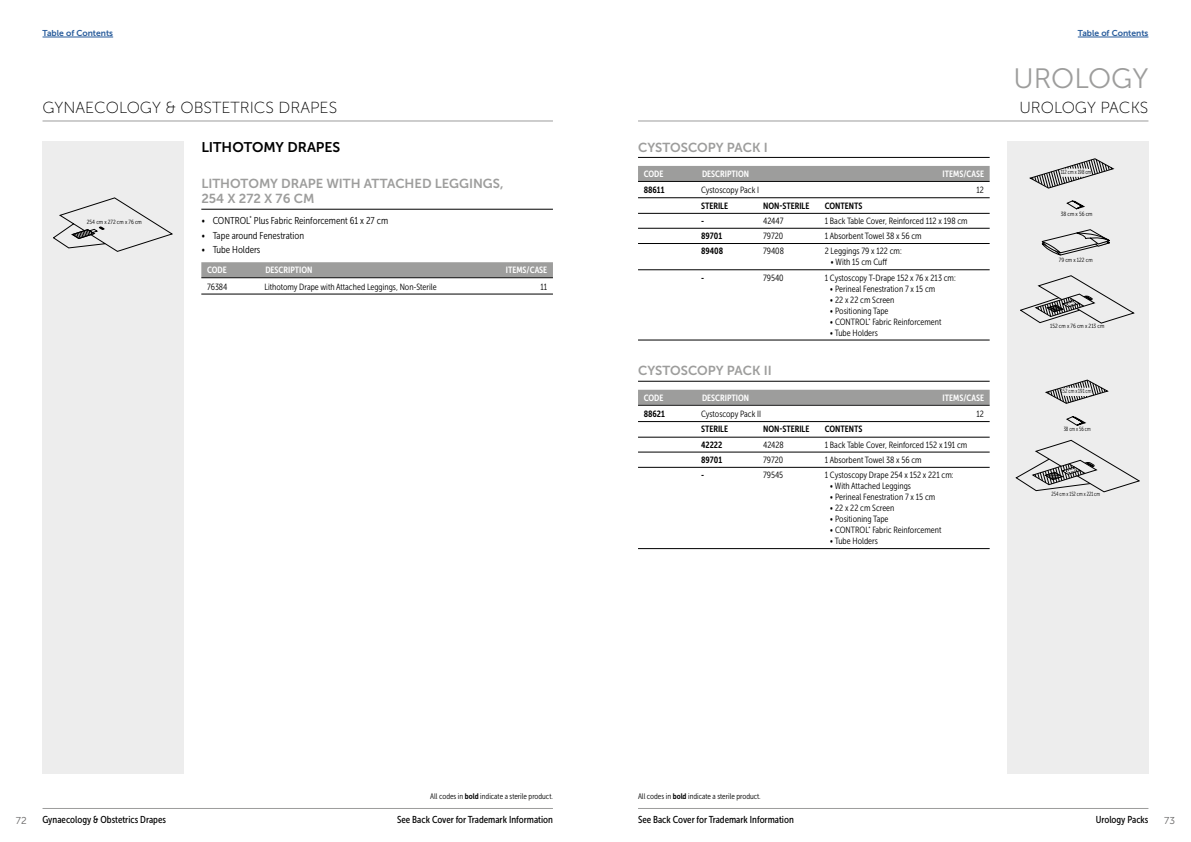
<style>
.page{position:relative;width:1191px;height:842px;background:#fff}
.page>*{position:absolute;margin:0;border:0;box-sizing:border-box;transform-origin:0 0}
.t1{font:28px "Museo Sans 300";color:#9d9d9c}
.t2{font:16px "Museo Sans 100";color:#000}
.t3{font:14px "Museo Sans 700";color:#000}
.t4{font:13px/15.6px "Museo Sans 700";color:#9d9d9c}
.t5{font:10px "Museo Sans Cond 500";color:#000}
.t6{font:10px "Museo Sans Cond 300";color:#000}
.t7{font:10px "Museo Sans 300";color:#646363}
.t8{font:9px "Museo Sans Cond 300";color:#000}
.t9{font:9px "Museo Sans Cond 700";color:#000}
.t10{font:9px "Museo Sans Cond 700";color:#fff}
.t11{font:8.5px "Museo Sans 700";color:#275b9b}
.t12{font:8px "Museo Sans Cond 300";color:#000}
.t13{font:6px "Museo Sans Cond 300";color:#000}
.t14{font:6px "Museo Sans Cond 300";color:#000;scale:.85 1}
.s1{font-family:"Museo Sans Cond 700"}
</style>
<div class="page">
<hr style="left:638px;top:808px;width:510px;height:1px;background:#9d9d9c">
<div style="left:1006px;top:142px;width:142px;height:632px;background:#ededed"></div>
<hr style="left:638px;top:120px;width:510px;height:1px;background:#9d9d9c">
<hr style="left:43px;top:808px;width:510px;height:1px;background:#9d9d9c">
<div style="left:43px;top:142px;width:141px;height:632px;background:#ededed"></div>
<hr style="left:43px;top:120px;width:510px;height:1px;background:#9d9d9c">
<hr style="left:201px;top:209px;width:352px;height:1px;background:#000">
<div style="left:201px;top:262px;width:352px;height:15px;background:#9d9d9c"></div>
<hr style="left:201px;top:277px;width:352px;height:1px;background:#000">
<hr style="left:201px;top:294px;width:352px;height:1px;background:#000">
<svg style="left:53px;top:198px;width:119px;height:54px"></svg>
<hr style="left:638px;top:157px;width:351px;height:1px;background:#000">
<div style="left:638px;top:166px;width:351px;height:15px;background:#9d9d9c"></div>
<hr style="left:638px;top:181px;width:351px;height:1px;background:#000">
<hr style="left:638px;top:198px;width:351px;height:1px;background:#000">
<hr style="left:638px;top:213px;width:351px;height:1px;background:#000">
<hr style="left:638px;top:228px;width:351px;height:1px;background:#000">
<hr style="left:638px;top:243px;width:351px;height:1px;background:#000">
<hr style="left:638px;top:270px;width:351px;height:1px;background:#000">
<hr style="left:638px;top:340px;width:351px;height:1px;background:#000">
<hr style="left:638px;top:381px;width:351px;height:1px;background:#000">
<div style="left:638px;top:390px;width:351px;height:15px;background:#9d9d9c"></div>
<hr style="left:638px;top:405px;width:351px;height:1px;background:#000">
<hr style="left:638px;top:421px;width:351px;height:1px;background:#000">
<hr style="left:638px;top:437px;width:351px;height:1px;background:#000">
<hr style="left:638px;top:452px;width:351px;height:1px;background:#000">
<hr style="left:638px;top:467px;width:351px;height:1px;background:#000">
<hr style="left:638px;top:548px;width:351px;height:1px;background:#000">
<svg style="left:1029px;top:159px;width:84px;height:29px"></svg>
<svg style="left:1066px;top:200px;width:18px;height:10px"></svg>
<svg style="left:1020px;top:275px;width:114px;height:49px"></svg>
<svg style="left:1041px;top:229px;width:69px;height:27px"></svg>
<svg style="left:1066px;top:416px;width:20px;height:10px"></svg>
<svg style="left:1016px;top:440px;width:123px;height:52px"></svg>
<svg style="left:1045px;top:380px;width:63px;height:24px"></svg>
<hr style="left:1077px;top:37px;width:71px;height:1px;background:#275b9b">
<hr style="left:43px;top:37px;width:70px;height:1px;background:#275b9b">
<p class="t11" style="left:43px;top:28px;width:72px">Table of Contents</p>
<p class="t11" style="left:1077px;top:28px;width:72px">Table of Contents</p>
<h2 class="t2" style="left:43px;top:99px;width:296px">GYNAECOLOGY &amp; OBSTETRICS DRAPES</h2>
<h3 class="t3" style="left:201px;top:140px;width:140px">LITHOTOMY DRAPES</h3>
<h3 class="t4" style="left:201px;top:175px;width:304px">LITHOTOMY DRAPE WITH ATTACHED LEGGINGS,<br>254 X 272 X 76 CM</h3>
<p class="t6" style="left:201px;top:215px;width:188px">• CONTROL<sup>*</sup> Plus Fabric Reinforcement 61 x 27 cm</p>
<p class="t6" style="left:201px;top:230px;width:104px">• Tape around Fenestration</p>
<p class="t6" style="left:201px;top:245px;width:61px">• Tube Holders</p>
<p class="t10" style="left:207px;top:265px;width:21px">CODE</p>
<p class="t10" style="left:265px;top:265px;width:49px">DESCRIPTION</p>
<p class="t10" style="left:506px;top:265px;width:43px">ITEMS/CASE</p>
<p class="t8" style="left:207px;top:282px;width:22px">76384</p>
<p class="t8" style="left:264px;top:282px;width:174px">Lithotomy Drape with Attached Leggings, Non-Sterile</p>
<p class="t8" style="left:540px;top:282px;width:8px">11</p>
<p class="t13" style="left:87px;top:218px;width:56px">254 cm x 272 cm x 76 cm</p>
<h3 class="t4" style="left:638px;top:139px;width:131px">CYSTOSCOPY PACK I</h3>
<p class="t10" style="left:643px;top:169px;width:21px">CODE</p>
<p class="t10" style="left:702px;top:169px;width:49px">DESCRIPTION</p>
<p class="t10" style="left:942px;top:169px;width:43px">ITEMS/CASE</p>
<p class="t9" style="left:643px;top:185px;width:22px">88611</p>
<p class="t8" style="left:701px;top:185px;width:60px">Cystoscopy Pack I</p>
<p class="t8" style="left:976px;top:185px;width:9px">12</p>
<p class="t9" style="left:701px;top:200px;width:29px">STERILE</p>
<p class="t9" style="left:763px;top:200px;width:48px">NON-STERILE</p>
<p class="t9" style="left:824px;top:200px;width:39px">CONTENTS</p>
<p class="t9" style="left:701px;top:216px;width:5px">-</p>
<p class="t8" style="left:763px;top:216px;width:22px">42447</p>
<p class="t8" style="left:824px;top:216px;width:144px">1 Back Table Cover, Reinforced 112 x 198 cm</p>
<p class="t9" style="left:701px;top:231px;width:23px">89701</p>
<p class="t8" style="left:763px;top:231px;width:22px">79720</p>
<p class="t8" style="left:824px;top:231px;width:98px">1 Absorbent Towel 38 x 56 cm</p>
<p class="t9" style="left:701px;top:246px;width:24px">89408</p>
<p class="t8" style="left:763px;top:246px;width:22px">79408</p>
<p class="t8" style="left:824px;top:246px;width:78px">2 Leggings 79 x 122 cm:</p>
<p class="t8" style="left:830px;top:257px;width:58px">• With 15 cm Cuff</p>
<p class="t9" style="left:701px;top:272px;width:5px">-</p>
<p class="t8" style="left:763px;top:273px;width:22px">79540</p>
<p class="t8" style="left:824px;top:273px;width:132px">1 Cystoscopy T-Drape 152 x 76 x 213 cm:</p>
<p class="t8" style="left:830px;top:284px;width:107px">• Perineal Fenestration 7 x 15 cm</p>
<p class="t8" style="left:830px;top:295px;width:66px">• 22 x 22 cm Screen</p>
<p class="t8" style="left:830px;top:306px;width:60px">• Positioning Tape</p>
<p class="t8" style="left:830px;top:317px;width:113px">• CONTROL<sup>*</sup> Fabric Reinforcement</p>
<p class="t8" style="left:830px;top:328px;width:49px">• Tube Holders</p>
<h3 class="t4" style="left:638px;top:363px;width:135px">CYSTOSCOPY PACK II</h3>
<p class="t10" style="left:643px;top:392px;width:21px">CODE</p>
<p class="t10" style="left:702px;top:392px;width:49px">DESCRIPTION</p>
<p class="t10" style="left:942px;top:392px;width:43px">ITEMS/CASE</p>
<p class="t9" style="left:643px;top:409px;width:23px">88621</p>
<p class="t8" style="left:701px;top:409px;width:62px">Cystoscopy Pack II</p>
<p class="t8" style="left:976px;top:409px;width:9px">12</p>
<p class="t9" style="left:701px;top:424px;width:29px">STERILE</p>
<p class="t9" style="left:763px;top:424px;width:48px">NON-STERILE</p>
<p class="t9" style="left:824px;top:424px;width:39px">CONTENTS</p>
<p class="t9" style="left:701px;top:440px;width:23px">42222</p>
<p class="t8" style="left:763px;top:440px;width:22px">42428</p>
<p class="t8" style="left:824px;top:440px;width:144px">1 Back Table Cover, Reinforced 152 x 191 cm</p>
<p class="t9" style="left:701px;top:455px;width:23px">89701</p>
<p class="t8" style="left:763px;top:455px;width:22px">79720</p>
<p class="t8" style="left:824px;top:455px;width:98px">1 Absorbent Towel 38 x 56 cm</p>
<p class="t9" style="left:701px;top:470px;width:5px">-</p>
<p class="t8" style="left:763px;top:470px;width:22px">79545</p>
<p class="t8" style="left:824px;top:470px;width:130px">1 Cystoscopy Drape 254 x 152 x 221 cm:</p>
<p class="t8" style="left:830px;top:481px;width:83px">• With Attached Leggings</p>
<p class="t8" style="left:830px;top:492px;width:107px">• Perineal Fenestration 7 x 15 cm</p>
<p class="t8" style="left:830px;top:503px;width:66px">• 22 x 22 cm Screen</p>
<p class="t8" style="left:830px;top:514px;width:60px">• Positioning Tape</p>
<p class="t8" style="left:830px;top:525px;width:113px">• CONTROL<sup>*</sup> Fabric Reinforcement</p>
<p class="t8" style="left:830px;top:536px;width:49px">• Tube Holders</p>
<h1 class="t1" style="left:1013px;top:63px;width:136px">UROLOGY</h1>
<h2 class="t2" style="left:1019px;top:99px;width:130px">UROLOGY PACKS</h2>
<p class="t14" style="left:1060px;top:169px;width:38px">112 cm x 198 cm</p>
<p class="t13" style="left:1060px;top:210px;width:33px">38 cm x 56 cm</p>
<p class="t13" style="left:1058px;top:256px;width:35px">79 cm x 122 cm</p>
<p class="t13" style="left:1050px;top:323px;width:56px">152 cm x 76 cm x 213 cm</p>
<p class="t14" style="left:1061px;top:388px;width:37px">152 cm x 191 cm</p>
<p class="t14" style="left:1063px;top:426px;width:33px">38 cm x 56 cm</p>
<p class="t14" style="left:1051px;top:491px;width:59px">254 cm x 152 cm x 221 cm</p>
<p class="t7" style="left:16px;top:816px;width:12px">72</p>
<p class="t12" style="left:430px;top:792px;width:124px">All codes in <span class="s1">bold</span> indicate a sterile product.</p>
<p class="t5" style="left:43px;top:814px;width:125px">Gynaecology &amp; Obstetrics Drapes</p>
<p class="t5" style="left:397px;top:814px;width:157px">See Back Cover for Trademark Information</p>
<p class="t12" style="left:638px;top:792px;width:124px">All codes in <span class="s1">bold</span> indicate a sterile product.</p>
<p class="t5" style="left:638px;top:814px;width:157px">See Back Cover for Trademark Information</p>
<p class="t5" style="left:1095px;top:814px;width:54px">Urology Packs</p>
<p class="t7" style="left:1164px;top:816px;width:12px">73</p>
</div>
